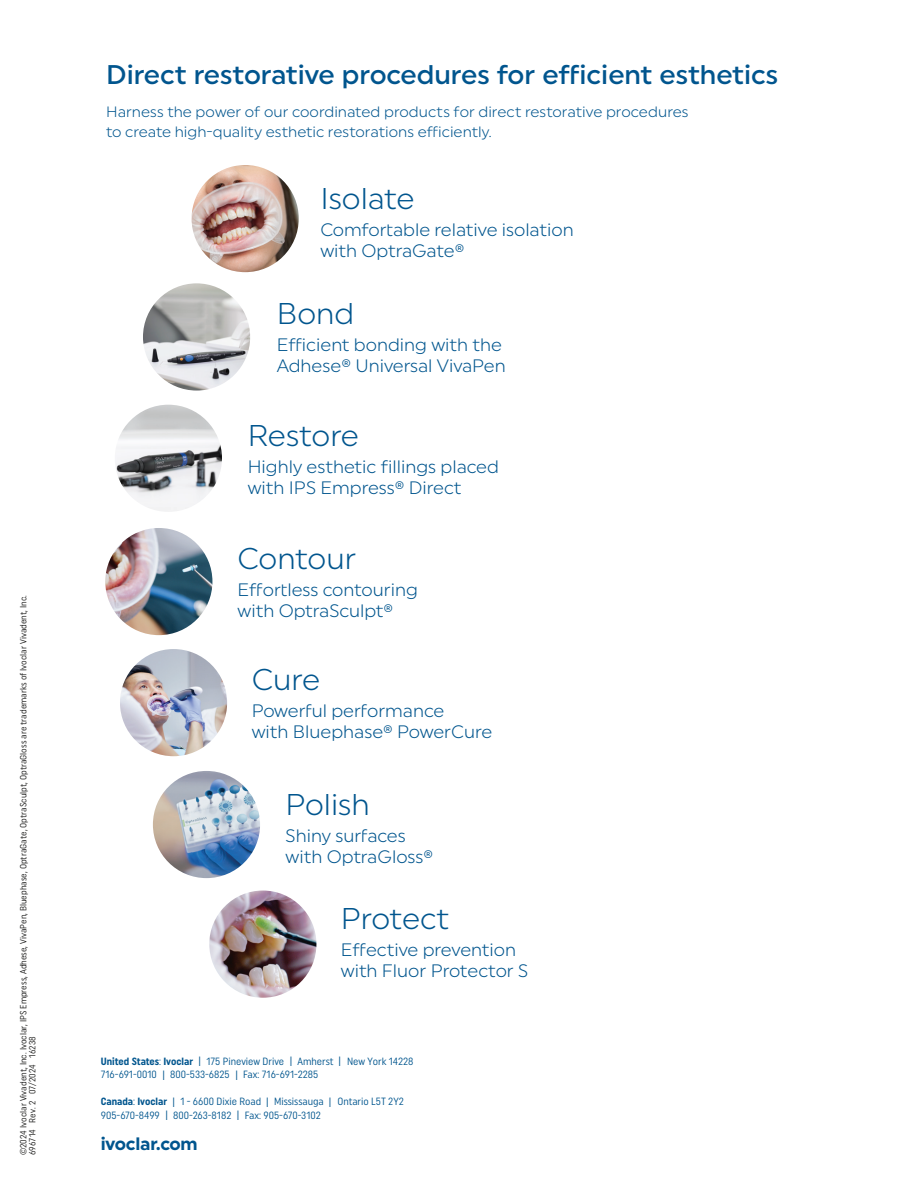
<style>
.page{position:relative;width:918px;height:1188px;background:#fff}
.page>*{position:absolute;margin:0;border:0;box-sizing:border-box;transform-origin:0 0}
.t1{font:30px "Uniform Pro Ivoclar Lgt";color:#01558e}
.t2{font:500 27px "Uniform Pro Ivoclar";color:#01558e}
.t3{font:18px/21px "Uniform Pro Ivoclar Lgt";color:#01558e}
.t4{font:18px "Uniform Pro Bld";letter-spacing:-.01em;color:#01558e}
.t5{font:15px/19.5px "Uniform Pro Ivoclar Lgt";color:#01558e}
.t6{font:10.5px/13.5px "Uniform Pro Con";color:#01558e}
.t7{font:9px/9px "Uniform Pro Con";color:#1a1a19}
.s1{font-family:"Uniform Pro Con Bld"}
.s2{font-family:"Uniform Pro Con Lgt";font-size:13.5px}
</style>
<div class="page">
<img style="left:209px;top:891px;width:107px;height:107px;border-radius:54px">
<img style="left:192px;top:165px;width:107px;height:107px;border-radius:54px">
<img style="left:115px;top:405px;width:107px;height:107px;border-radius:54px">
<img style="left:105px;top:528px;width:107px;height:107px;border-radius:54px">
<img style="left:153px;top:771px;width:107px;height:107px;border-radius:54px">
<img style="left:120px;top:649px;width:107px;height:107px;border-radius:54px">
<img style="left:143px;top:283px;width:107px;height:108px;border-radius:54px">
<p class="t7" style="left:19px;top:1155px;width:561px;rotate:-90deg">©2024 Ivoclar Vivadent, Inc. Ivoclar, IPS Empress, Adhese, VivaPen, Bluephase, OptraGate, OptraSculpt, OptraGloss are trademarks of Ivoclar Vivadent, Inc.<br>696714 Rev. 2 07/2024 16238</p>
<h2 class="t2" style="left:106px;top:59px;width:674px">Direct restorative procedures for efficient esthetics</h2>
<p class="t5" style="left:106px;top:102px;width:584px">Harness the power of our coordinated products for direct restorative procedures to create high-quality esthetic restorations efficiently.</p>
<h1 class="t1" style="left:320px;top:181px;width:96px">Isolate</h1>
<p class="t3" style="left:320px;top:219px;width:255px">Comfortable relative isolation with OptraGate®</p>
<h1 class="t1" style="left:277px;top:296px;width:79px">Bond</h1>
<p class="t3" style="left:277px;top:334px;width:231px">Efficient bonding with the<br>Adhese® Universal VivaPen</p>
<h1 class="t1" style="left:248px;top:418px;width:113px">Restore</h1>
<p class="t3" style="left:248px;top:456px;width:253px">Highly esthetic fillings placed with IPS Empress® Direct</p>
<h1 class="t1" style="left:238px;top:541px;width:120px">Contour</h1>
<p class="t3" style="left:238px;top:579px;width:182px">Effortless contouring with OptraSculpt®</p>
<h1 class="t1" style="left:252px;top:662px;width:70px">Cure</h1>
<p class="t3" style="left:252px;top:700px;width:242px">Powerful performance<br>with Bluephase® PowerCure</p>
<h1 class="t1" style="left:286px;top:787px;width:86px">Polish</h1>
<p class="t3" style="left:286px;top:825px;width:149px">Shiny surfaces with OptraGloss®</p>
<h1 class="t1" style="left:341px;top:901px;width:110px">Protect</h1>
<p class="t3" style="left:341px;top:939px;width:189px">Effective prevention with Fluor Protector S</p>
<p class="t6" style="left:101px;top:1054px;width:314px"><span class="s1">United States</span>: <span class="s1">Ivoclar</span> <span class="s2">I</span> 175 Pineview Drive <span class="s2">I</span> Amherst <span class="s2">I</span> New York 14228<br>716-691-0010 <span class="s2">I</span> 800-533-6825 <span class="s2">I</span> Fax: 716-691-2285</p>
<p class="t6" style="left:101px;top:1095px;width:305px"><span class="s1">Canada</span>: <span class="s1">Ivoclar</span> <span class="s2">I</span> 1 - 6600 Dixie Road <span class="s2">I</span> Mississauga <span class="s2">I</span> Ontario L5T 2Y2<br>905-670-8499 <span class="s2">I</span> 800-263-8182 <span class="s2">I</span> Fax: 905-670-3102</p>
<p class="t4" style="left:101px;top:1134px;width:98px">ivoclar.com</p>
</div>
